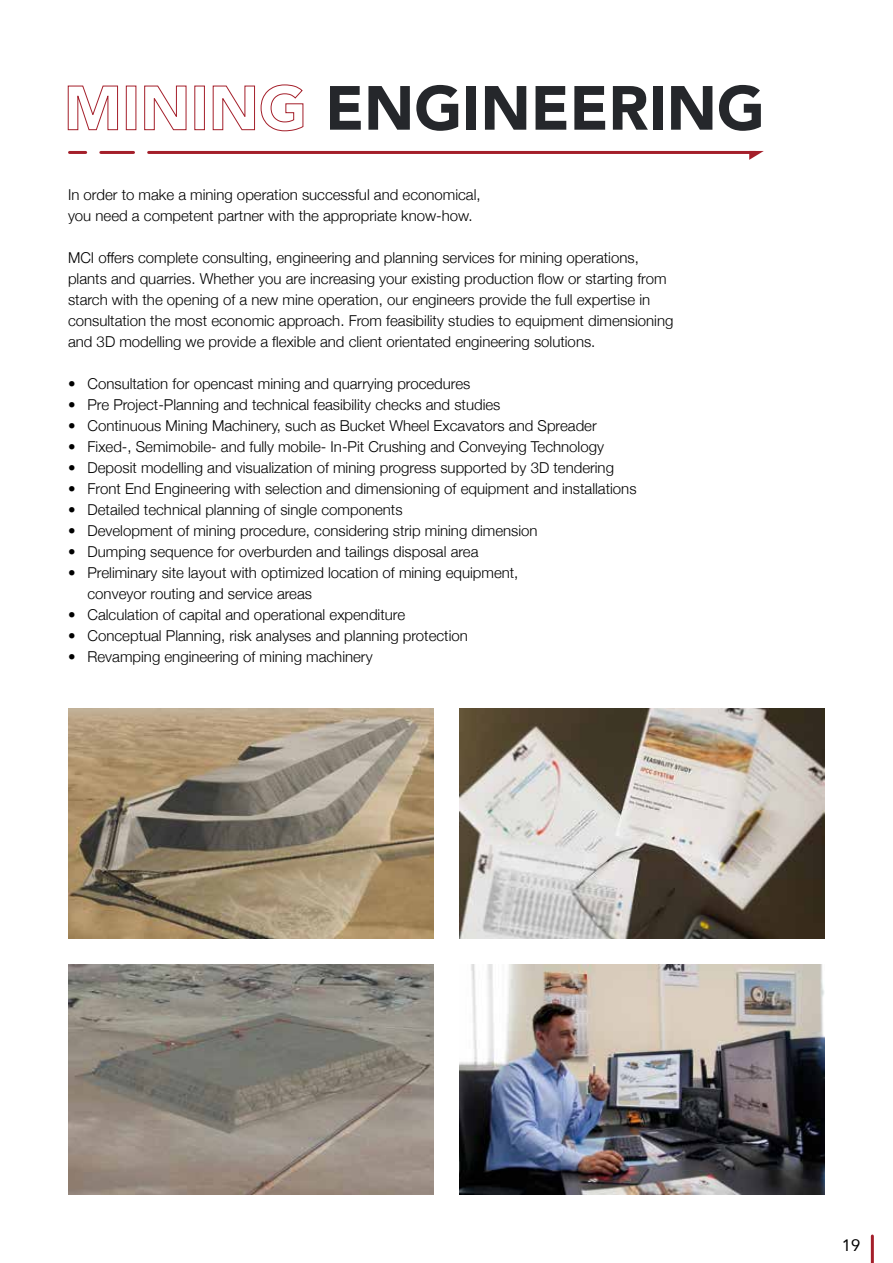
<style>
.page{position:relative;width:893px;height:1263px;background:#fff}
.page>*{position:absolute;margin:0;border:0;box-sizing:border-box;transform-origin:0 0}
.t1{font:900 61.65px "Avenir";color:#25272b}
.t2{font:16.5px "Avenir";color:#000}
.t3{font:300 15px/21px "Helvetica Neue";color:#000}
.s1{color:#a41f2a}
</style>
<div class="page">
<hr style="left:871px;top:1236px;width:3px;height:27px;background:#a41f2a">
<hr style="left:70px;top:151px;width:16px;height:3px;background:#a41f2a">
<hr style="left:101px;top:151px;width:33px;height:3px;background:#a41f2a">
<hr style="left:149px;top:151px;width:607px;height:3px;background:#a41f2a">
<svg style="left:749px;top:151px;width:15px;height:9px"></svg>
<hr style="left:0;top:287px;width:1px;height:976px;background:#000">
<img style="left:459px;top:964px;width:366px;height:231px">
<img style="left:459px;top:708px;width:366px;height:231px">
<img style="left:68px;top:708px;width:366px;height:231px">
<img style="left:68px;top:964px;width:366px;height:231px">
<h1 class="t1" style="left:64px;top:55px;width:703px"><span class="s1">MINING</span> ENGINEERING</h1>
<p class="t3" style="left:68px;top:183px;width:414px">In order to make a mining operation successful and economical, you need a competent partner with the appropriate know-how.</p>
<p class="t3" style="left:68px;top:246px;width:607px">MCI offers complete consulting, engineering and planning services for mining operations, plants and quarries. Whether you are increasing your existing production flow or starting from starch with the opening of a new mine operation, our engineers provide the full expertise in consultation the most economic approach. From feasibility studies to equipment dimensioning and 3D modelling we provide a flexible and client orientated engineering solutions.</p>
<p class="t3" style="left:68px;top:372px;width:404px">• Consultation for opencast mining and quarrying procedures</p>
<p class="t3" style="left:68px;top:393px;width:434px">• Pre Project-Planning and technical feasibility checks and studies</p>
<p class="t3" style="left:68px;top:414px;width:530px">• Continuous Mining Machinery, such as Bucket Wheel Excavators and Spreader</p>
<p class="t3" style="left:68px;top:435px;width:537px">• Fixed-, Semimobile- and fully mobile- In-Pit Crushing and Conveying Technology</p>
<p class="t3" style="left:68px;top:456px;width:547px">• Deposit modelling and visualization of mining progress supported by 3D tendering</p>
<p class="t3" style="left:68px;top:477px;width:570px">• Front End Engineering with selection and dimensioning of equipment and installations</p>
<p class="t3" style="left:68px;top:498px;width:336px">• Detailed technical planning of single components</p>
<p class="t3" style="left:68px;top:519px;width:471px">• Development of mining procedure, considering strip mining dimension</p>
<p class="t3" style="left:68px;top:540px;width:412px">• Dumping sequence for overburden and tailings disposal area</p>
<p class="t3" style="left:88px;top:561px;width:432px;text-indent:-20px">• Preliminary site layout with optimized location of mining equipment, conveyor routing and service areas</p>
<p class="t3" style="left:68px;top:603px;width:339px">• Calculation of capital and operational expenditure</p>
<p class="t3" style="left:68px;top:624px;width:401px">• Conceptual Planning, risk analyses and planning protection</p>
<p class="t3" style="left:68px;top:645px;width:306px">• Revamping engineering of mining machinery</p>
<p class="t2" style="left:842px;top:1232px;width:20px">19</p>
</div>
